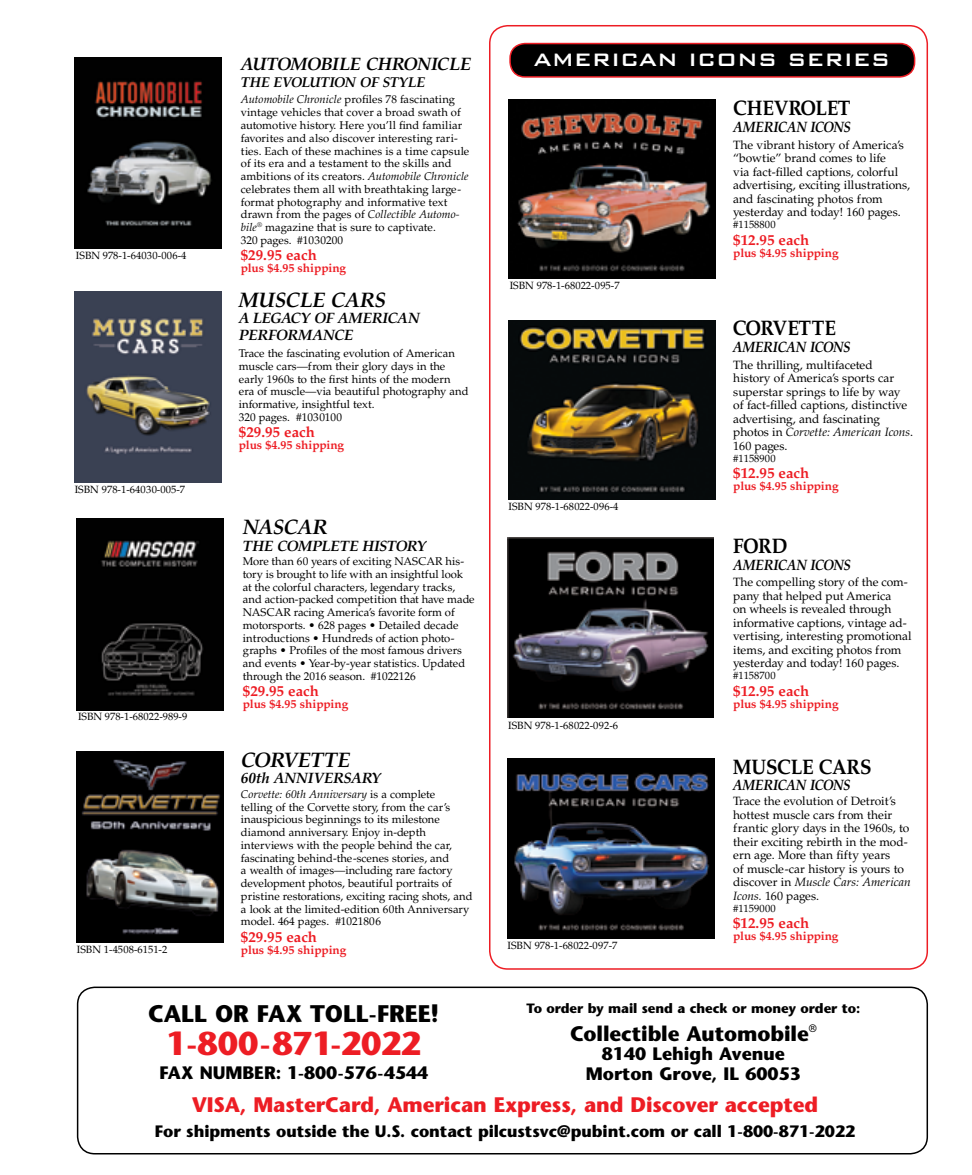
<style>
.page{position:relative;width:972px;height:1175px;background:#fff}
.page>*{position:absolute;margin:0;border:0;box-sizing:border-box;transform-origin:0 0}
.t1{font:700 33px "Stone Sans";letter-spacing:-.015em;color:#ed1d24}
.t2{font:700 24px "Stone Sans";letter-spacing:-.005em;color:#000}
.t3{font:500 24px "Bank Gothic BT";letter-spacing:-.005em;color:#fff}
.t4{font:700 21px "Stone Sans";letter-spacing:-.005em;color:#ed1d24}
.t5{font:italic 700 21px "Palatino";letter-spacing:-.015em;color:#000}
.t6{font:700 21px "Palatino";letter-spacing:-.005em;color:#000;scale:.9 1}
.t7{font:700 21px "Stone Sans";letter-spacing:-.005em;color:#000}
.t8{font:700 21px "Palatino";letter-spacing:-.025em;color:#000;scale:.9 1}
.t9{font:700 18px/19.5px "Stone Sans";color:#000;text-align:center}
.t10{font:italic 700 18px "Palatino";letter-spacing:-.045em;color:#000}
.t11{font:700 16.5px "Stone Sans";letter-spacing:-.005em;color:#000}
.t12{font:700 15px "Palatino";color:#ed1d24}
.t13{font:italic 700 15px "Palatino";letter-spacing:-.025em;color:#000;scale:.9 1}
.t14{font:italic 700 15px/16.5px "Palatino";letter-spacing:-.005em;color:#000}
.t15{font:italic 700 15px "Palatino";letter-spacing:-.045em;color:#000}
.t16{font:italic 700 14.25px "Palatino";letter-spacing:-.005em;color:#000}
.t17{font:700 13.5px "Stone Sans";letter-spacing:-.005em;color:#000}
.t18{font:12px/13.5px "Palatino";color:#000}
.t19{font:700 12px "Palatino";letter-spacing:-.02em;color:#ed1d24}
.t20{font:11.25px/12.8px "Palatino";color:#000}
.t21{font:10.5px "Palatino";color:#000}
.s1{font-style:italic}
</style>
<div class="page">
<div style="left:77px;top:986px;width:851px;height:168px;border:2px solid #000;border-radius:17px"></div>
<div style="left:510px;top:44px;width:405px;height:33px;background:#000;border-radius:15px"></div>
<div style="left:509px;top:43px;width:406px;height:35px;border:2px solid #ed1d24;border-radius:15px"></div>
<img style="left:507px;top:538px;width:207px;height:179px">
<img style="left:509px;top:320px;width:206px;height:180px">
<img style="left:507px;top:758px;width:207px;height:180px">
<img style="left:509px;top:100px;width:206px;height:178px">
<img style="left:77px;top:519px;width:147px;height:191px">
<img style="left:77px;top:751px;width:147px;height:191px">
<img style="left:74px;top:57px;width:148px;height:191px">
<img style="left:75px;top:291px;width:147px;height:191px">
<p class="t21" style="left:76px;top:249px;width:112px">ISBN 978-1-64030-006-4</p>
<p class="t21" style="left:75px;top:483px;width:112px">ISBN 978-1-64030-005-7</p>
<p class="t21" style="left:78px;top:710px;width:111px">ISBN 978-1-68022-989-9</p>
<p class="t21" style="left:77px;top:943px;width:92px">ISBN 1-4508-6151-2</p>
<h3 class="t10" style="left:241px;top:54px;width:232px">AUTOMOBILE CHRONICLE</h3>
<p class="t16" style="left:241px;top:74px;width:186px">THE EVOLUTION OF STYLE</p>
<p class="t20" style="left:241px;top:93px;width:230px"><span class="s1">Automobile Chronicle</span> profiles 78 fascinating vintage vehicles that cover a broad swath of automotive history. Here you’ll find familiar favorites and also discover interesting rari&shy;ties. Each of these machines is a time capsule of its era and a testament to the skills and ambitions of its creators. <span class="s1">Automobile Chronicle </span>celebrates them all with breathtaking large&shy;format photography and informative text drawn from the pages of <span class="s1">Collectible Automo&shy;bile</span><sup>®</sup> magazine that is sure to captivate.<br>320 pages. #1030200</p>
<h3 class="t12" style="left:241px;top:246px;width:78px">$29.95 each</h3>
<p class="t19" style="left:241px;top:261px;width:107px">plus $4.95 shipping</p>
<h3 class="t5" style="left:239px;top:287px;width:149px">MUSCLE CARS</h3>
<h3 class="t14" style="left:239px;top:310px;width:182px">A LEGACY OF AMERICAN<br>PERFORMANCE</h3>
<p class="t20" style="left:239px;top:347px;width:231px">Trace the fascinating evolution of American muscle cars—from their glory days in the early 1960s to the first hints of the modern era of muscle—via beautiful photography and informative, insightful text.<br>320 pages. #1030100</p>
<h3 class="t12" style="left:239px;top:423px;width:78px">$29.95 each</h3>
<p class="t19" style="left:239px;top:438px;width:107px">plus $4.95 shipping</p>
<h3 class="t5" style="left:243px;top:515px;width:86px">NASCAR</h3>
<h3 class="t15" style="left:243px;top:537px;width:185px">THE COMPLETE HISTORY</h3>
<p class="t20" style="left:243px;top:555px;width:233px">More than 60 years of exciting NASCAR his&shy;tory is brought to life with an insightful look at the colorful characters, legendary tracks, and action-packed competition that have made NASCAR racing America’s favorite form of motorsports. • 628 pages • Detailed decade introductions • Hundreds of action photo&shy;graphs • Profiles of the most famous drivers and events • Year-by-year statistics. Updated through the 2016 season. #1022126</p>
<h3 class="t12" style="left:243px;top:682px;width:78px">$29.95 each</h3>
<p class="t19" style="left:243px;top:697px;width:107px">plus $4.95 shipping</p>
<h3 class="t5" style="left:241px;top:747px;width:111px">CORVETTE</h3>
<h3 class="t14" style="left:241px;top:770px;width:141px">60th ANNIVERSARY</h3>
<p class="t20" style="left:241px;top:787px;width:233px"><span class="s1">Corvette: 60th Anniversary</span> is a complete<br>telling of the Corvette story, from the car’s inauspicious beginnings to its milestone diamond anniversary. Enjoy in-depth interviews with the people behind the car, fascinating behind-the-scenes stories, and<br>a wealth of images—including rare factory development photos, beautiful portraits of pristine restorations, exciting racing shots, and a look at the limited-edition 60th Anniversary model. 464 pages. #1021806</p>
<h3 class="t12" style="left:241px;top:928px;width:78px">$29.95 each</h3>
<p class="t19" style="left:241px;top:942px;width:107px">plus $4.95 shipping</p>
<h2 class="t3" style="left:533px;top:47px;width:358px">AMERICAN ICONS SERIES</h2>
<h3 class="t6" style="left:733px;top:96px;width:132px">CHEVROLET</h3>
<h3 class="t13" style="left:733px;top:118px;width:132px">AMERICAN ICONS</h3>
<p class="t21" style="left:510px;top:279px;width:111px">ISBN 978-1-68022-095-7</p>
<p class="t21" style="left:509px;top:500px;width:111px">ISBN 978-1-68022-096-4</p>
<p class="t21" style="left:508px;top:719px;width:111px">ISBN 978-1-68022-092-6</p>
<p class="t21" style="left:508px;top:939px;width:111px">ISBN 978-1-68022-097-7</p>
<p class="t18" style="left:733px;top:138px;width:178px">The vibrant history of America’s “bowtie” brand comes to life<br>via fact-filled captions, colorful advertising, exciting illustrations, and fascinating photos from yesterday and today! 160 pages.</p>
<p class="t21" style="left:733px;top:218px;width:44px">#1158800</p>
<h3 class="t12" style="left:733px;top:231px;width:78px">$12.95 each</h3>
<p class="t19" style="left:733px;top:245px;width:107px">plus $4.95 shipping</p>
<h3 class="t8" style="left:733px;top:316px;width:116px">CORVETTE</h3>
<h3 class="t13" style="left:733px;top:338px;width:132px">AMERICAN ICONS</h3>
<p class="t18" style="left:733px;top:358px;width:181px">The thrilling, multifaceted history of America’s sports car superstar springs to life by way of fact-filled captions, distinctive advertising, and fascinating photos in <span class="s1">Corvette: American Icons</span>.<br>160 pages.</p>
<p class="t21" style="left:733px;top:452px;width:44px">#1158900</p>
<h3 class="t12" style="left:733px;top:464px;width:78px">$12.95 each</h3>
<p class="t19" style="left:733px;top:479px;width:107px">plus $4.95 shipping</p>
<h3 class="t6" style="left:733px;top:534px;width:62px">FORD</h3>
<h3 class="t13" style="left:733px;top:556px;width:132px">AMERICAN ICONS</h3>
<p class="t18" style="left:733px;top:575px;width:180px">The compelling story of the com&shy;pany that helped put America<br>on wheels is revealed through informative captions, vintage ad&shy;vertising, interesting promotional items, and exciting photos from yesterday and today! 160 pages.</p>
<p class="t21" style="left:733px;top:669px;width:44px">#1158700</p>
<h3 class="t12" style="left:733px;top:682px;width:78px">$12.95 each</h3>
<p class="t19" style="left:733px;top:696px;width:107px">plus $4.95 shipping</p>
<h3 class="t6" style="left:733px;top:754px;width:156px">MUSCLE CARS</h3>
<h3 class="t13" style="left:733px;top:776px;width:132px">AMERICAN ICONS</h3>
<p class="t18" style="left:733px;top:794px;width:179px">Trace the evolution of Detroit’s hottest muscle cars from their frantic glory days in the 1960s, to their exciting rebirth in the mod&shy;ern age. More than fifty years<br>of muscle-car history is yours to discover in <span class="s1">Muscle Cars: American<br>Icons.</span> 160 pages.</p>
<p class="t21" style="left:733px;top:902px;width:44px">#1159000</p>
<h3 class="t12" style="left:733px;top:914px;width:78px">$12.95 each</h3>
<p class="t19" style="left:733px;top:929px;width:107px">plus $4.95 shipping</p>
<p class="t17" style="left:526px;top:999px;width:336px">To order by mail send a check or money order to:</p>
<h2 class="t2" style="left:148px;top:998px;width:293px">CALL OR FAX TOLL-FREE!</h2>
<h1 class="t1" style="left:166px;top:1022px;width:256px">1-800-871-2022</h1>
<h3 class="t9" style="left:159px;top:1062px;width:270px">FAX NUMBER: 1-800-576-4544</h3>
<h3 class="t4" style="left:192px;top:1091px;width:628px">VISA, MasterCard, American Express, and Discover accepted</h3>
<h3 class="t11" style="left:155px;top:1120px;width:702px">For shipments outside the U.S. contact pilcustsvc@pubint.com or call 1-800-871-2022</h3>
<h3 class="t7" style="left:570px;top:1020px;width:248px">Collectible Automobile<sup>®</sup></h3>
<h3 class="t9" style="left:586px;top:1043px;width:217px">8140 Lehigh Avenue<br>Morton Grove, IL 60053</h3>
</div>
